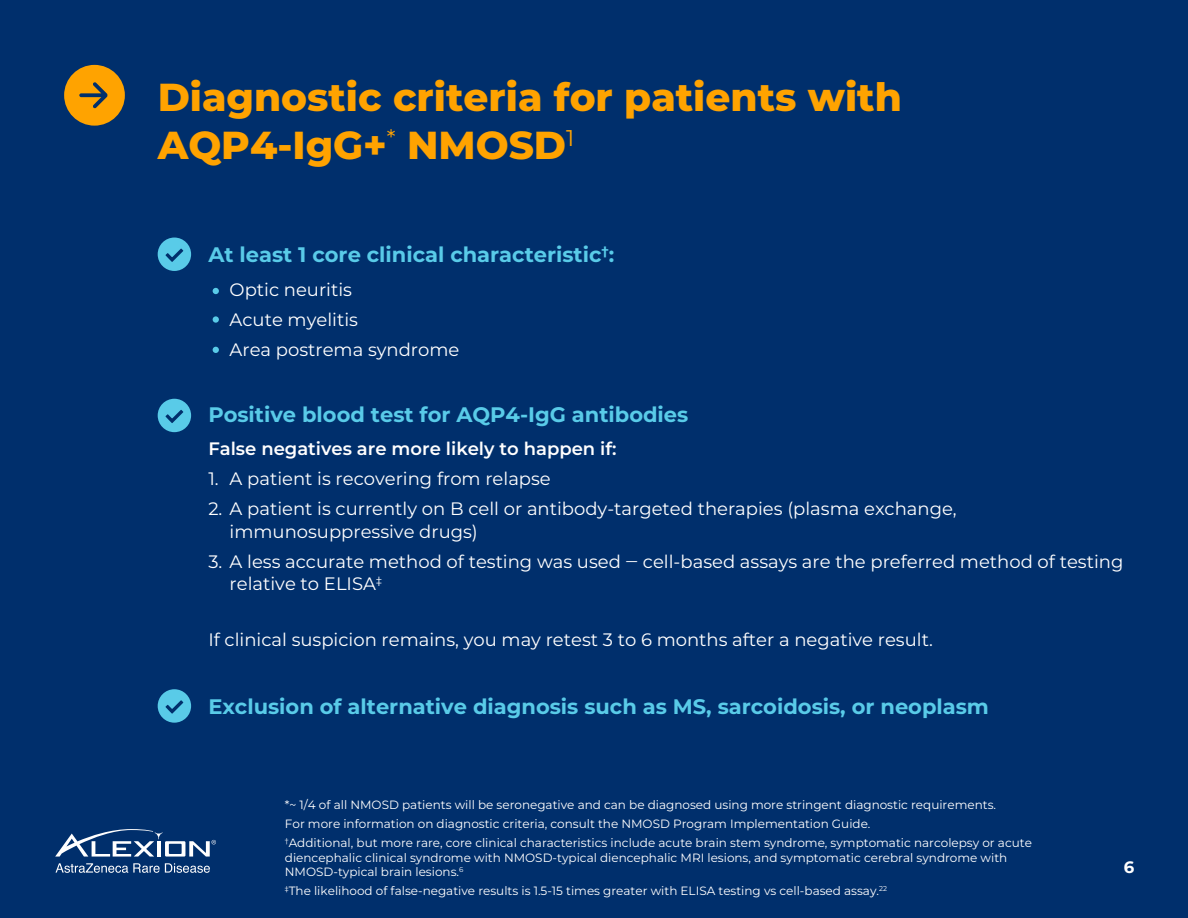
<style>
.page{position:relative;width:1188px;height:918px;background:#002f6c}
.page>*{position:absolute;margin:0;border:0;box-sizing:border-box;transform-origin:0 0}
.t1{font:800 39px/48px "Montserrat";color:#ffa300}
.t2{font:700 21px "Montserrat";color:#59cbe8}
.t3{font:18px/30px "Montserrat";color:#fff}
.t4{font:600 18px "Montserrat";color:#fff}
.t5{font:700 16.5px "Montserrat";color:#fff}
.t6{font:12px/18.9px "Montserrat";color:#fff}
</style>
<div class="page">
<svg style="left:213px;top:288px;width:6px;height:6px"></svg>
<div style="left:213px;top:316px;width:6px;height:7px;background:#59cbe8;border-radius:50%"></div>
<svg style="left:213px;top:347px;width:6px;height:6px"></svg>
<div style="left:158px;top:238px;width:33px;height:33px;background:#59cbe8;border-radius:50%"></div>
<svg style="left:165px;top:249px;width:18px;height:13px"></svg>
<div style="left:158px;top:399px;width:33px;height:33px;background:#59cbe8;border-radius:50%"></div>
<svg style="left:165px;top:410px;width:18px;height:13px"></svg>
<div style="left:158px;top:689px;width:33px;height:34px;background:#59cbe8;border-radius:50%"></div>
<svg style="left:165px;top:700px;width:18px;height:14px"></svg>
<svg style="left:56px;top:863px;width:154px;height:10px"></svg>
<svg style="left:55px;top:829px;width:161px;height:28px"></svg>
<svg style="left:64px;top:65px;width:61px;height:61px"></svg>
<h1 class="t1" style="left:158px;top:71px;width:746px">Diagnostic criteria for patients with<br>AQP4-IgG+<sup>*</sup> NMOSD<sup>1</sup></h1>
<h2 class="t2" style="left:208px;top:240px;width:407px">At least 1 core clinical characteristic<sup>†</sup>:</h2>
<h3 class="t3" style="left:230px;top:274px;width:231px">Optic neuritis<br>Acute myelitis<br>Area postrema syndrome</h3>
<h2 class="t2" style="left:208px;top:401px;width:481px">Positive blood test for AQP4-IgG antibodies</h2>
<h3 class="t4" style="left:208px;top:437px;width:410px">False negatives are more likely to happen if:</h3>
<h3 class="t3" style="left:208px;top:463px;width:344px">1. A patient is recovering from relapse</h3>
<h3 class="t3" style="left:230px;top:497px;width:729px;line-height:22.5px;text-indent:-21px">2. A patient is currently on B cell or antibody-targeted therapies (plasma exchange, immunosuppressive drugs)</h3>
<h3 class="t3" style="left:230px;top:550px;width:895px;line-height:22.5px;text-indent:-21px">3. A less accurate method of testing was used ‒ cell-based assays are the preferred method of testing relative to ELISA<sup>‡</sup></h3>
<h3 class="t3" style="left:208px;top:624px;width:726px">If clinical suspicion remains, you may retest 3 to 6 months after a negative result.</h3>
<h2 class="t2" style="left:208px;top:692px;width:782px">Exclusion of alternative diagnosis such as MS, sarcoidosis, or neoplasm</h2>
<p class="t6" style="left:285px;top:795px;width:749px">*~ 1/4 of all NMOSD patients will be seronegative and can be diagnosed using more stringent diagnostic requirements.<br>For more information on diagnostic criteria, consult the NMOSD Program Implementation Guide.<br><sup>†</sup>Additional, but more rare, core clinical characteristics include acute brain stem syndrome, symptomatic narcolepsy or acute</p>
<p class="t6" style="left:285px;top:850px;width:724px;line-height:14.4px">diencephalic clinical syndrome with NMOSD-typical diencephalic MRI lesions, and symptomatic cerebral syndrome with<br>NMOSD-typical brain lesions.<sup>6</sup></p>
<p class="t6" style="left:285px;top:881px;width:604px"><sup>‡</sup>The likelihood of false-negative results is 1.5-15 times greater with ELISA testing vs cell-based assay.<sup>22</sup></p>
<h3 class="t5" style="left:1124px;top:856px;width:12px">6</h3>
</div>
